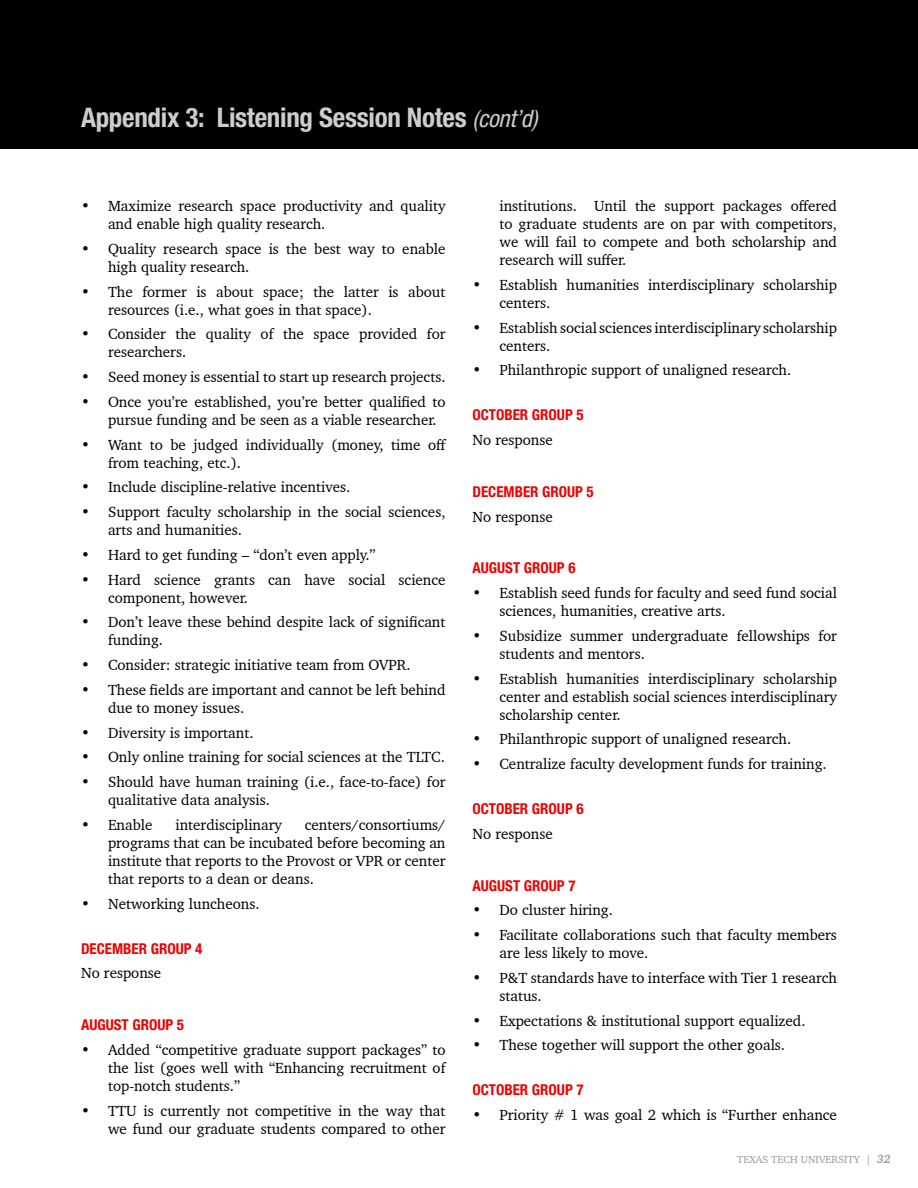
<style>
.page{position:relative;width:918px;height:1188px;background:#fff}
.page>*{position:absolute;margin:0;border:0;box-sizing:border-box;transform-origin:0 0}
.t1{font:700 condensed 27px "Helvetica Neue LT Std";letter-spacing:-.01em;color:#cdcdcd}
.t2{font:15px/18px "Charter BT Pro";color:#000}
.t3{font:700 condensed 15px "Helvetica Neue LT Std";color:#e00}
.t4{font:10.5px "Charter BT Pro";color:#989898}
.s1{font-weight:400;font-style:italic;font-size:24px}
.s2{font-weight:700;font-style:italic;font-size:12px}
</style>
<div class="page">
<div style="left:0;top:0;width:918px;height:148px;background:#000"></div>
<h1 class="t1" style="left:81px;top:101px;width:458px">Appendix 3: Listening Session Notes <span class="s1">(cont’d)</span></h1>
<p class="t2" style="left:108px;top:197px;width:339px;text-indent:-27px">• Maximize research space productivity and quality and enable high quality research.</p>
<p class="t2" style="left:108px;top:240px;width:339px;text-indent:-27px">• Quality research space is the best way to enable high quality research.</p>
<p class="t2" style="left:108px;top:282px;width:339px;text-indent:-27px">• The former is about space; the latter is about resources (i.e., what goes in that space).</p>
<p class="t2" style="left:108px;top:325px;width:339px;text-indent:-27px">• Consider the quality of the space provided for researchers.</p>
<p class="t2" style="left:81px;top:368px;width:366px">• Seed money is essential to start up research projects.</p>
<p class="t2" style="left:108px;top:393px;width:339px;text-indent:-27px">• Once you’re established, you’re better qualified to pursue funding and be seen as a viable researcher.</p>
<p class="t2" style="left:108px;top:435px;width:340px;text-indent:-27px">• Want to be judged individually (money, time off from teaching, etc.).</p>
<p class="t2" style="left:81px;top:478px;width:271px">• Include discipline-relative incentives.</p>
<p class="t2" style="left:108px;top:503px;width:339px;text-indent:-27px">• Support faculty scholarship in the social sciences, arts and humanities.</p>
<p class="t2" style="left:81px;top:546px;width:296px">• Hard to get funding – “don’t even apply.”</p>
<p class="t2" style="left:108px;top:570px;width:339px;text-indent:-27px">• Hard science grants can have social science component, however.</p>
<p class="t2" style="left:108px;top:613px;width:339px;text-indent:-27px">• Don’t leave these behind despite lack of significant funding.</p>
<p class="t2" style="left:81px;top:656px;width:331px">• Consider: strategic initiative team from OVPR.</p>
<p class="t2" style="left:108px;top:681px;width:339px;text-indent:-27px">• These fields are important and cannot be left behind due to money issues.</p>
<p class="t2" style="left:81px;top:723px;width:174px">• Diversity is important.</p>
<p class="t2" style="left:81px;top:748px;width:365px">• Only online training for social sciences at the TLTC.</p>
<p class="t2" style="left:108px;top:773px;width:339px;text-indent:-27px">• Should have human training (i.e., face-to-face) for qualitative data analysis.</p>
<p class="t2" style="left:81px;top:816px;width:73px">• Enable</p>
<p class="t2" style="left:176px;top:816px;width:108px">interdisciplinary</p>
<p class="t2" style="left:108px;top:816px;width:339px;text-align:justify;text-indent:197px">centers/consortiums/ programs that can be incubated before becoming an institute that reports to the Provost or VPR or center that reports to a dean or deans.</p>
<p class="t2" style="left:81px;top:894px;width:180px">• Networking luncheons.</p>
<p class="t3" style="left:81px;top:939px;width:123px">DECEMBER GROUP 4</p>
<p class="t2" style="left:81px;top:964px;width:82px">No response</p>
<p class="t3" style="left:81px;top:1016px;width:105px">AUGUST GROUP 5</p>
<p class="t2" style="left:108px;top:1041px;width:339px;text-align:justify;text-indent:-27px">• Added “competitive graduate support packages” to the list (goes well with “Enhancing recruitment of top-notch students.”</p>
<p class="t2" style="left:81px;top:1101px;width:366px;text-align:right">• TTU is currently not competitive in the way that we fund our graduate students compared to other</p>
<p class="t2" style="left:500px;top:197px;width:339px;text-align:justify">institutions. Until the support packages offered to graduate students are on par with competitors, we will fail to compete and both scholarship and research will suffer.</p>
<p class="t2" style="left:500px;top:276px;width:339px;text-indent:-27px">• Establish humanities interdisciplinary scholarship centers.</p>
<p class="t2" style="left:500px;top:318px;width:339px;text-indent:-27px">• Establish social sciences interdisciplinary scholarship centers.</p>
<p class="t2" style="left:472px;top:361px;width:320px">• Philanthropic support of unaligned research.</p>
<p class="t3" style="left:472px;top:406px;width:113px">OCTOBER GROUP 5</p>
<p class="t2" style="left:472px;top:431px;width:82px">No response</p>
<p class="t3" style="left:472px;top:483px;width:123px">DECEMBER GROUP 5</p>
<p class="t2" style="left:472px;top:507px;width:82px">No response</p>
<p class="t3" style="left:472px;top:559px;width:105px">AUGUST GROUP 6</p>
<p class="t2" style="left:500px;top:584px;width:339px;text-indent:-27px">• Establish seed funds for faculty and seed fund social sciences, humanities, creative arts.</p>
<p class="t2" style="left:500px;top:627px;width:339px;text-indent:-27px">• Subsidize summer undergraduate fellowships for students and mentors.</p>
<p class="t2" style="left:500px;top:669px;width:339px;text-align:justify;text-indent:-27px">• Establish humanities interdisciplinary scholarship center and establish social sciences interdisciplinary scholarship center.</p>
<p class="t2" style="left:472px;top:730px;width:320px">• Philanthropic support of unaligned research.</p>
<p class="t2" style="left:472px;top:755px;width:356px">• Centralize faculty development funds for training.</p>
<p class="t3" style="left:472px;top:800px;width:113px">OCTOBER GROUP 6</p>
<p class="t2" style="left:472px;top:825px;width:82px">No response</p>
<p class="t3" style="left:472px;top:876px;width:105px">AUGUST GROUP 7</p>
<p class="t2" style="left:472px;top:901px;width:142px">• Do cluster hiring.</p>
<p class="t2" style="left:500px;top:926px;width:339px;text-indent:-27px">• Facilitate collaborations such that faculty members are less likely to move.</p>
<p class="t2" style="left:500px;top:969px;width:339px;text-indent:-27px">• P&amp;T standards have to interface with Tier 1 research status.</p>
<p class="t2" style="left:472px;top:1011px;width:335px">• Expectations &amp; institutional support equalized.</p>
<p class="t2" style="left:472px;top:1036px;width:314px">• These together will support the other goals.</p>
<p class="t3" style="left:472px;top:1081px;width:113px">OCTOBER GROUP 7</p>
<p class="t2" style="left:472px;top:1106px;width:366px">• Priority # 1 was goal 2 which is “Further enhance</p>
<p class="t4" style="left:737px;top:1153px;width:155px">TEXAS TECH UNIVERSITY | <span class="s2">32</span></p>
</div>
